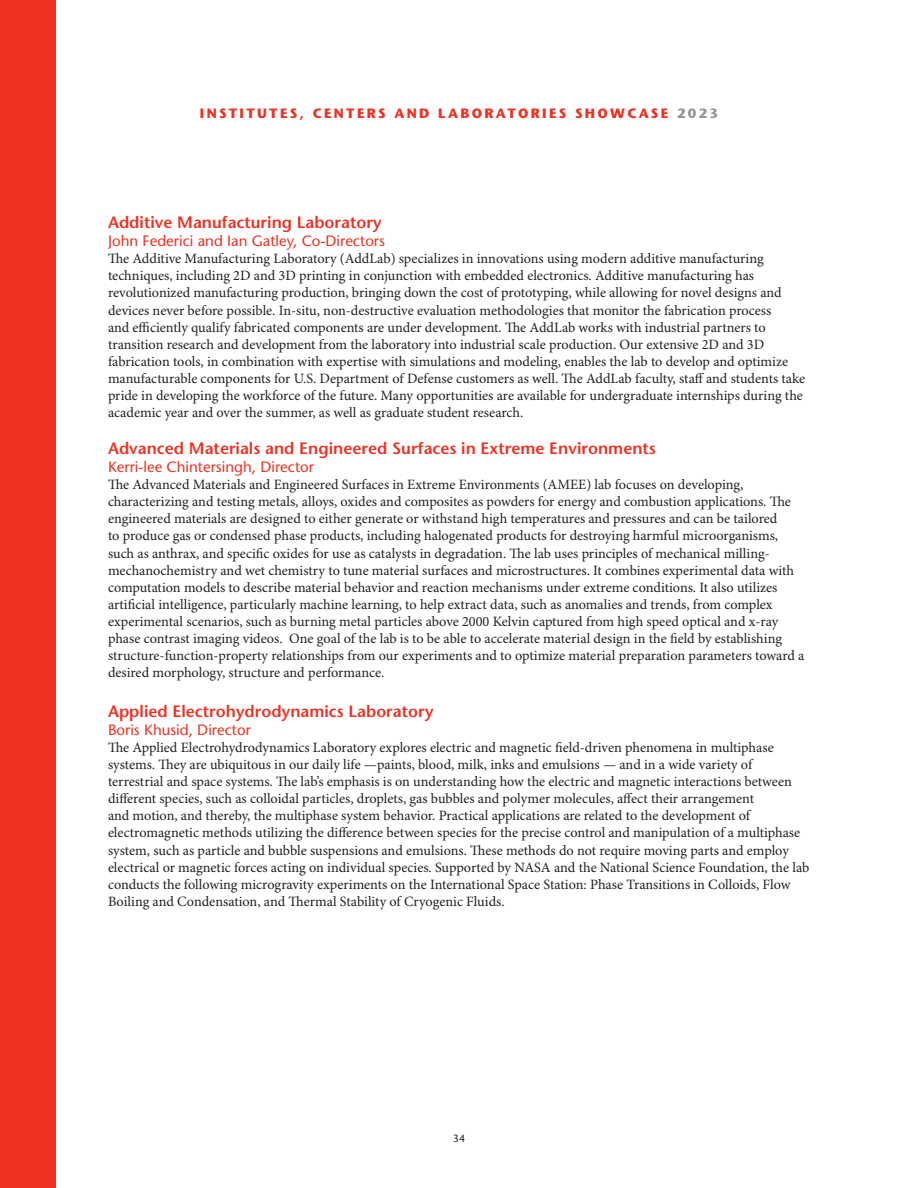
<style>
.page{position:relative;width:918px;height:1188px;background:#fff}
.page>*{position:absolute;margin:0;border:0;box-sizing:border-box;transform-origin:0 0}
.CENTER_NAME{font:600 16.5px "Stone Sans Std";color:#ef3122}
.DIRECTORS{font:500 15px "Stone Sans Std";color:#ef3122}
.Center_text_1{font:14.25px/17.1px "Minion Pro";color:#231f20}
.t1{font:700 13.5px "Stone Sans Std";letter-spacing:.17em;color:#ef3122}
.t2{font:500 10.5px "Stone Sans Std";color:#231f20}
.s1{color:#939598}
</style>
<div class="page">
<div style="left:0;top:0;width:56px;height:1188px;background:#ef3122"></div>
<p class="t1" style="left:200px;top:105px;width:520px">INSTITUTES, CENTERS AND LABORATORIES SHOWCASE <span class="s1">2023</span></p>
<p class="CENTER_NAME" style="left:108px;top:212px;width:275px">Additive Manufacturing Laboratory</p>
<p class="DIRECTORS" style="left:108px;top:232px;width:279px">John Federici and Ian Gatley, Co-Directors</p>
<p class="Center_text_1" style="left:108px;top:251px;width:699px">The Additive Manufacturing Laboratory (AddLab) specializes in innovations using modern additive manufacturing techniques, including 2D and 3D printing in conjunction with embedded electronics. Additive manufacturing has revolutionized manufacturing production, bringing down the cost of prototyping, while allowing for novel designs and devices never before possible. In-situ, non-destructive evaluation methodologies that monitor the fabrication process<br>and efficiently qualify fabricated components are under development. The AddLab works with industrial partners to transition research and development from the laboratory into industrial scale production. Our extensive 2D and 3D fabrication tools, in combination with expertise with simulations and modeling, enables the lab to develop and optimize manufacturable components for U.S. Department of Defense customers as well. The AddLab faculty, staff and students take pride in developing the workforce of the future. Many opportunities are available for undergraduate internships during the academic year and over the summer, as well as graduate student research.</p>
<p class="CENTER_NAME" style="left:108px;top:438px;width:550px">Advanced Materials and Engineered Surfaces in Extreme Environments</p>
<p class="DIRECTORS" style="left:108px;top:458px;width:208px">Kerri-lee Chintersingh, Director</p>
<p class="Center_text_1" style="left:108px;top:477px;width:698px">The Advanced Materials and Engineered Surfaces in Extreme Environments (AMEE) lab focuses on developing, characterizing and testing metals, alloys, oxides and composites as powders for energy and combustion applications. The engineered materials are designed to either generate or withstand high temperatures and pressures and can be tailored<br>to produce gas or condensed phase products, including halogenated products for destroying harmful microorganisms, such as anthrax, and specific oxides for use as catalysts in degradation. The lab uses principles of mechanical milling&shy;mechanochemistry and wet chemistry to tune material surfaces and microstructures. It combines experimental data with computation models to describe material behavior and reaction mechanisms under extreme conditions. It also utilizes artificial intelligence, particularly machine learning, to help extract data, such as anomalies and trends, from complex experimental scenarios, such as burning metal particles above 2000 Kelvin captured from high speed optical and x-ray phase contrast imaging videos. One goal of the lab is to be able to accelerate material design in the field by establishing structure-function-property relationships from our experiments and to optimize material preparation parameters toward a desired morphology, structure and performance.</p>
<p class="CENTER_NAME" style="left:108px;top:701px;width:327px">Applied Electrohydrodynamics Laboratory</p>
<p class="DIRECTORS" style="left:108px;top:721px;width:144px">Boris Khusid, Director</p>
<p class="Center_text_1" style="left:108px;top:739px;width:703px">The Applied Electrohydrodynamics Laboratory explores electric and magnetic field-driven phenomena in multiphase systems. They are ubiquitous in our daily life —paints, blood, milk, inks and emulsions — and in a wide variety of terrestrial and space systems. The lab’s emphasis is on understanding how the electric and magnetic interactions between different species, such as colloidal particles, droplets, gas bubbles and polymer molecules, affect their arrangement<br>and motion, and thereby, the multiphase system behavior. Practical applications are related to the development of electromagnetic methods utilizing the difference between species for the precise control and manipulation of a multiphase system, such as particle and bubble suspensions and emulsions. These methods do not require moving parts and employ electrical or magnetic forces acting on individual species. Supported by NASA and the National Science Foundation, the lab conducts the following microgravity experiments on the International Space Station: Phase Transitions in Colloids, Flow Boiling and Condensation, and Thermal Stability of Cryogenic Fluids.</p>
<p class="t2" style="left:453px;top:1132px;width:14px">34</p>
</div>
